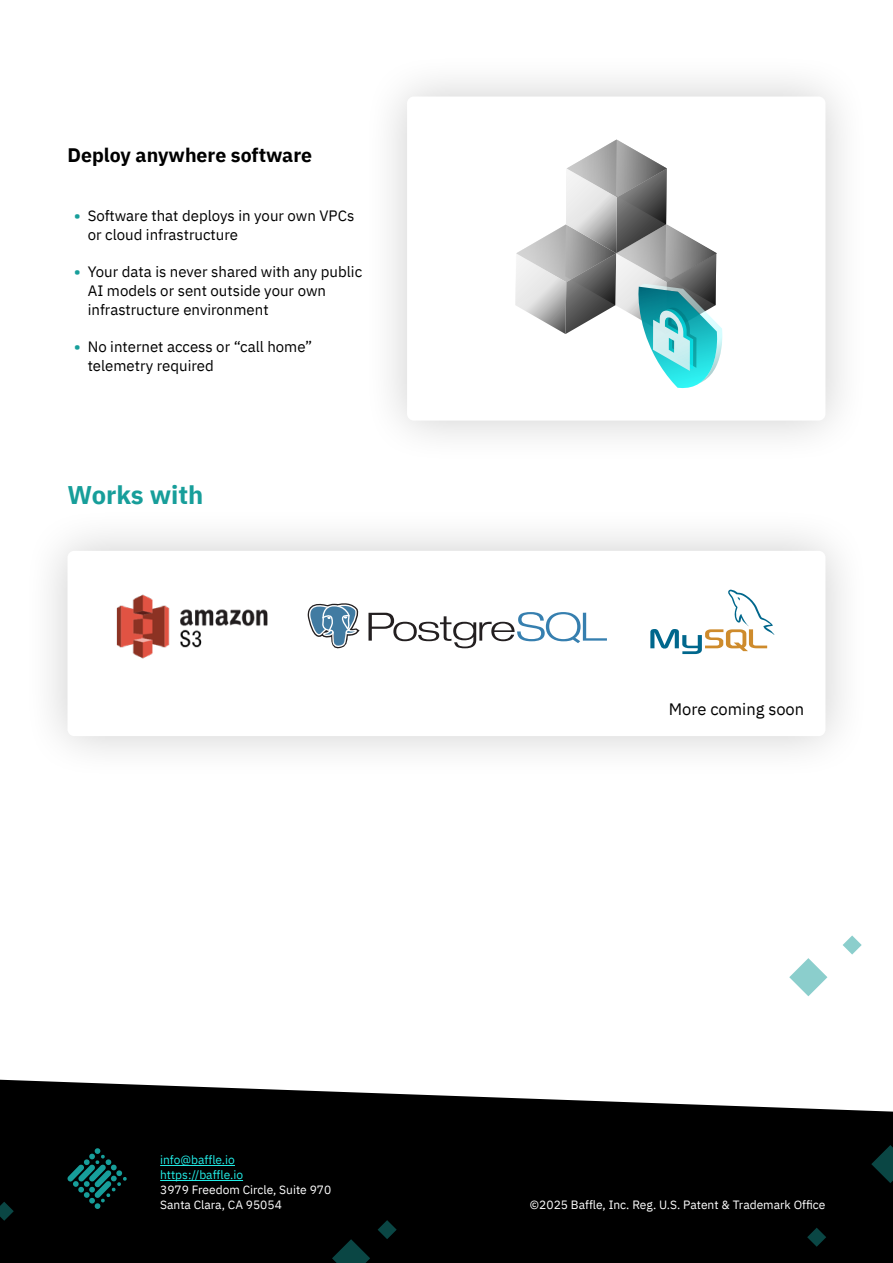
<style>
.page{position:relative;width:893px;height:1263px;background:#fff}
.page>*{position:absolute;margin:0;border:0;box-sizing:border-box;transform-origin:0 0}
.t1{font:700 25.5px "IBM Plex Sans";color:#179e9a}
.t2{font:700 19.5px "IBM Plex Sans";color:#000}
.t3{font:16.5px "IBM Plex Sans";color:#000}
.t4{font:15px/18.8px "IBM Plex Sans";color:#000}
.t5{font:12px/15px "IBM Plex Sans";color:#fff}
.t6{font:12px/15px "IBM Plex Sans";color:#22ece7}
.s1{font-weight:700;color:#179e9a}
</style>
<div class="page">
<div style="left:362px;top:51px;width:508px;height:414px;background:#000;opacity:.2"></div>
<div style="left:407px;top:97px;width:418px;height:324px;background:#fff;border-radius:7px"></div>
<svg style="left:843px;top:935px;width:19px;height:19px"></svg>
<svg style="left:789px;top:958px;width:38px;height:38px"></svg>
<svg style="left:0;top:1080px;width:893px;height:183px;background:#161616"></svg>
<svg style="left:67px;top:1148px;width:60px;height:61px;background:#062b2a"></svg>
<hr style="left:160px;top:1165px;width:75px;height:1px;background:#22ece7">
<hr style="left:160px;top:1180px;width:83px;height:1px;background:#22ece7">
<svg style="left:332px;top:1239px;width:38px;height:24px"></svg>
<svg style="left:378px;top:1220px;width:19px;height:19px"></svg>
<svg style="left:807px;top:1228px;width:19px;height:19px"></svg>
<svg style="left:871px;top:1145px;width:22px;height:38px"></svg>
<svg style="left:0;top:1202px;width:14px;height:19px"></svg>
<svg style="left:515px;top:140px;width:208px;height:248px"></svg>
<div style="left:22px;top:506px;width:849px;height:275px;background:#000;opacity:.2"></div>
<div style="left:68px;top:551px;width:757px;height:185px;background:#fff;border-radius:7px"></div>
<svg style="left:368px;top:612px;width:239px;height:36px"></svg>
<svg style="left:307px;top:603px;width:53px;height:46px"></svg>
<svg style="left:650px;top:589px;width:124px;height:65px"></svg>
<img style="left:116px;top:594px;width:152px;height:65px">
<h2 class="t2" style="left:68px;top:139px;width:246px">Deploy anywhere software</h2>
<p class="t4" style="left:88px;top:205px;width:268px;text-indent:-14px"><span class="s1">•</span> Software that deploys in your own VPCs or cloud infrastructure</p>
<p class="t4" style="left:88px;top:261px;width:276px;text-indent:-14px"><span class="s1">•</span> Your data is never shared with any public<br>AI models or sent outside your own infrastructure environment</p>
<p class="t4" style="left:88px;top:336px;width:226px;text-indent:-14px"><span class="s1">•</span> No internet access or “call home” telemetry required</p>
<h1 class="t1" style="left:68px;top:475px;width:137px">Works with</h1>
<p class="t3" style="left:669px;top:696px;width:137px">More coming soon</p>
<p class="t6" style="left:160px;top:1151px;width:84px">info@baffle.io https://baffle.io</p>
<p class="t5" style="left:160px;top:1181px;width:173px">3979 Freedom Circle, Suite 970<br>Santa Clara, CA 95054</p>
<p class="t5" style="left:530px;top:1196px;width:297px">©2025 Baffle, Inc. Reg. U.S. Patent &amp; Trademark Office</p>
</div>
